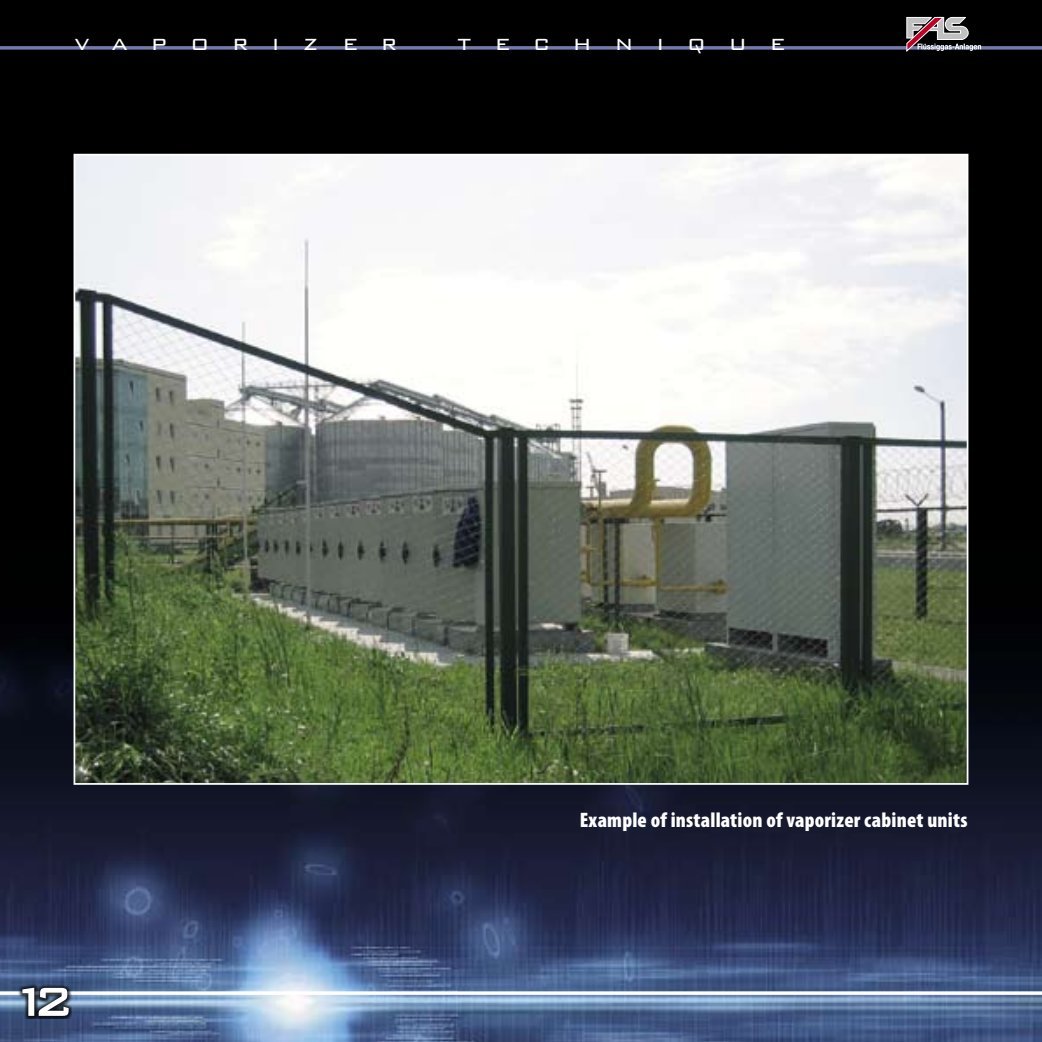
<style>
.page{position:relative;width:1042px;height:1042px;background:#000}
.page>*{position:absolute;margin:0;border:0;box-sizing:border-box;transform-origin:0 0}
.t1{font:54.25px "Bank Gothic Medium C";color:#fff}
.t2{font:26.25px "Bank Gothic Light C";letter-spacing:.9em;color:#fff}
.t3{font:900 condensed 21px "Myriad Pro";letter-spacing:.01em;color:#fff}
</style>
<div class="page">
<img style="left:0;top:442px;width:1042px;height:600px">
<img style="left:77px;top:157px;width:888px;height:625px">
<svg style="left:0;top:46px;width:1042px;height:4px;background:#656a93"></svg>
<svg style="left:0;top:991px;width:1042px;height:4px;background:#ebeef3"></svg>
<div style="left:17px;top:981px;width:55px;height:38px;background:#000;opacity:.8"></div>
<svg style="left:906px;top:17px;width:75px;height:35px"></svg>
<p class="t2" style="left:74px;top:29px;width:324px">vaporizer</p>
<p class="t2" style="left:457px;top:29px;width:329px">technique</p>
<h1 class="t1" style="left:18px;top:972px;width:58px">12</h1>
<p class="t3" style="left:580px;top:808px;width:389px">Example of installation of vaporizer cabinet units</p>
</div>
